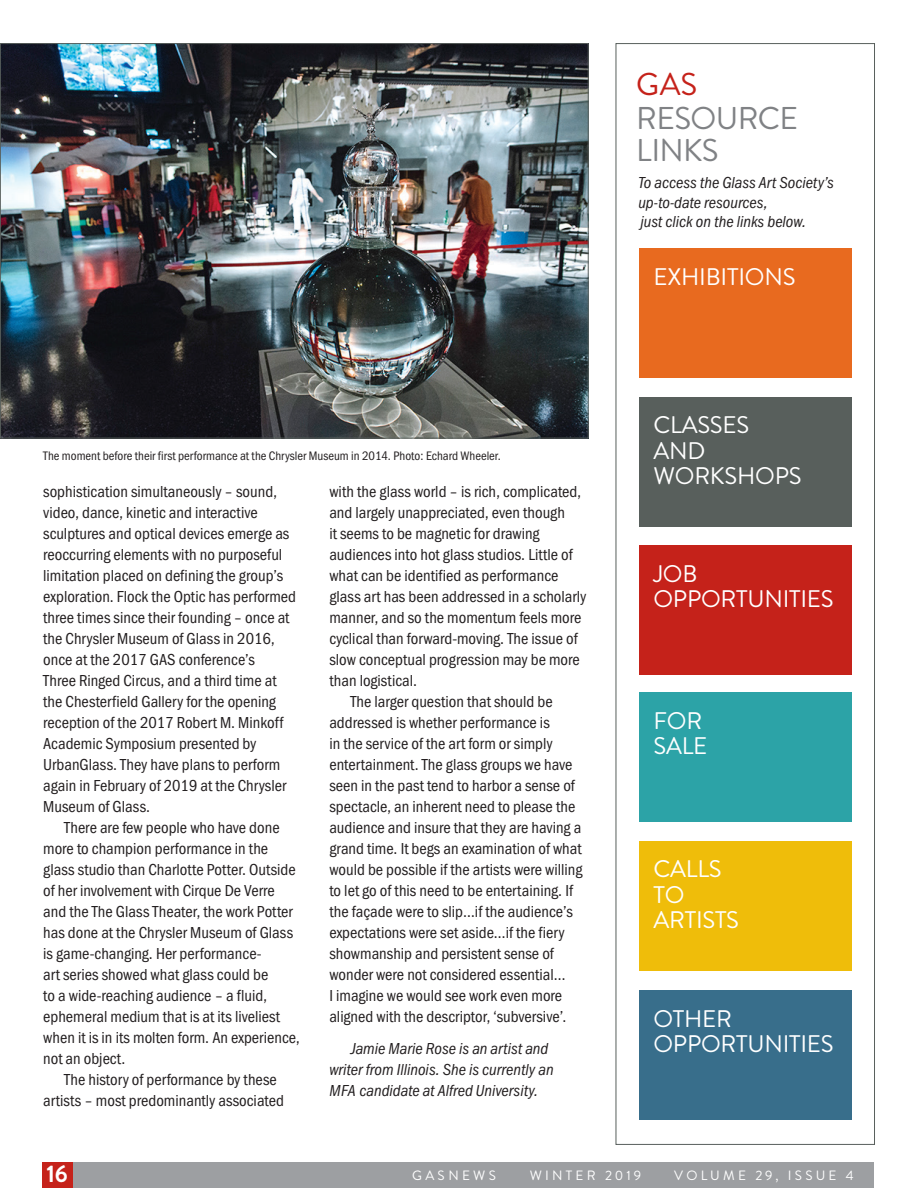
<style>
.page{position:relative;width:918px;height:1188px;background:#fff}
.page>*{position:absolute;margin:0;border:0;box-sizing:border-box;transform-origin:0 0}
.t1{font:31.5px/32.2px "Brandon Grotesque";letter-spacing:-.02em;color:#808285}
.t2{font:31.5px "Brandon Grotesque";color:#c5221a}
.t3{font:27px "Brandon Grotesque";letter-spacing:-.01em;color:#fff}
.t4{font:24px/25.5px "Brandon Grotesque";letter-spacing:-.01em;color:#fff}
.t5{font:700 24px "Brandon Grotesque";color:#fff}
.t6{font:16.5px/21px "Franklin Gothic URW Con Boo";color:#231f20}
.t7{font:16.5px/19.5px "Franklin Gothic URW Con Boo Ita";color:#231f20}
.t8{font:13.5px "Brandon Grotesque";letter-spacing:.235em;color:#fff}
.t9{font:12.75px "Franklin Gothic URW Con Boo";color:#231f20}
</style>
<div class="page">
<div style="left:42px;top:1162px;width:832px;height:26px;background:#9d9fa2"></div>
<div style="left:42px;top:1162px;width:30px;height:26px;background:#c5221a"></div>
<div style="left:639px;top:248px;width:213px;height:130px;background:#e86a1f"></div>
<div style="left:639px;top:397px;width:213px;height:129px;background:#585f5c"></div>
<div style="left:639px;top:545px;width:213px;height:130px;background:#c5221a"></div>
<div style="left:639px;top:990px;width:213px;height:130px;background:#386e8b"></div>
<div style="left:639px;top:841px;width:213px;height:130px;background:#efbd0a"></div>
<div style="left:639px;top:692px;width:213px;height:130px;background:#2ca3a7"></div>
<img style="left:2px;top:45px;width:585px;height:391px">
<h1 class="t2" style="left:636px;top:63px;width:63px">GAS</h1>
<h1 class="t1" style="left:636px;top:102px;width:164px">RESOURCE<br>LINKS</h1>
<p class="t7" style="left:638px;top:173px;width:197px">To access the Glass Art Society’s up-to-date resources,<br>just click on the links below.</p>
<p class="t9" style="left:43px;top:448px;width:459px">The moment before their first performance at the Chrysler Museum in 2014. Photo: Echard Wheeler.</p>
<p class="t6" style="left:43px;top:481px;width:254px">sophistication simultaneously – sound, video, dance, kinetic and interactive sculptures and optical devices emerge as reoccurring elements with no purposeful limitation placed on defining the group’s exploration. Flock the Optic has performed three times since their founding – once at the Chrysler Museum of Glass in 2016, once at the 2017 GAS conference’s<br>Three Ringed Circus, and a third time at the Chesterfield Gallery for the opening reception of the 2017 Robert M. Minkoff Academic Symposium presented by UrbanGlass. They have plans to perform again in February of 2019 at the Chrysler Museum of Glass.</p>
<p class="t6" style="left:43px;top:817px;width:258px;text-indent:21px">There are few people who have done more to champion performance in the glass studio than Charlotte Potter. Outside of her involvement with Cirque De Verre and the The Glass Theater, the work Potter has done at the Chrysler Museum of Glass is game-changing. Her performance-<br>art series showed what glass could be<br>to a wide-reaching audience – a fluid, ephemeral medium that is at its liveliest when it is in its molten form. An experience, not an object.</p>
<p class="t6" style="left:43px;top:1069px;width:242px;text-indent:21px">The history of performance by these artists – most predominantly associated</p>
<p class="t6" style="left:329px;top:481px;width:253px">with the glass world – is rich, complicated,</p>
<p class="t6" style="left:329px;top:502px;width:237px">and largely unappreciated, even though</p>
<p class="t6" style="left:329px;top:523px;width:212px">it seems to be magnetic for drawing</p>
<p class="t6" style="left:329px;top:544px;width:245px">audiences into hot glass studios. Little of</p>
<p class="t6" style="left:329px;top:565px;width:231px">what can be identified as performance</p>
<p class="t6" style="left:329px;top:586px;width:259px">glass art has been addressed in a scholarly</p>
<p class="t6" style="left:329px;top:607px;width:254px">manner, and so the momentum feels more</p>
<p class="t6" style="left:329px;top:628px;width:250px">cyclical than forward-moving. The issue of</p>
<p class="t6" style="left:329px;top:649px;width:252px">slow conceptual progression may be more</p>
<p class="t6" style="left:329px;top:670px;width:89px">than logistical.</p>
<p class="t6" style="left:350px;top:691px;width:204px">The larger question that should be</p>
<p class="t6" style="left:329px;top:712px;width:222px">addressed is whether performance is</p>
<p class="t6" style="left:329px;top:733px;width:225px">in the service of the art form or simply</p>
<p class="t6" style="left:329px;top:754px;width:245px">entertainment. The glass groups we have</p>
<p class="t6" style="left:329px;top:775px;width:247px">seen in the past tend to harbor a sense of</p>
<p class="t6" style="left:329px;top:796px;width:247px">spectacle, an inherent need to please the</p>
<p class="t6" style="left:329px;top:817px;width:253px">audience and insure that they are having a</p>
<p class="t6" style="left:329px;top:838px;width:254px">grand time. It begs an examination of what</p>
<p class="t6" style="left:329px;top:859px;width:255px">would be possible if the artists were willing</p>
<p class="t6" style="left:329px;top:880px;width:245px">to let go of this need to be entertaining. If</p>
<p class="t6" style="left:329px;top:901px;width:245px">the façade were to slip…if the audience’s</p>
<p class="t6" style="left:329px;top:922px;width:237px">expectations were set aside…if the fiery</p>
<p class="t6" style="left:329px;top:943px;width:226px">showmanship and persistent sense of</p>
<p class="t6" style="left:329px;top:964px;width:238px">wonder were not considered essential…</p>
<p class="t6" style="left:329px;top:985px;width:234px">I imagine we would see work even more</p>
<p class="t6" style="left:329px;top:1006px;width:238px">aligned with the descriptor, ‘subversive’.</p>
<p class="t7" style="left:329px;top:1038px;width:226px;line-height:21px;text-indent:21px">Jamie Marie Rose is an artist and writer from Illinois. She is currently an<br>MFA candidate at Alfred University.</p>
<h2 class="t3" style="left:652px;top:255px;width:109px">CLASSES</h2>
<h3 class="t4" style="left:653px;top:264px;width:143px">EXHIBITIONS</h3>
<h3 class="t4" style="left:653px;top:413px;width:150px">CLASSES<br>AND<br>WORKSHOPS</h3>
<h3 class="t4" style="left:653px;top:561px;width:182px">JOB<br>OPPORTUNITIES</h3>
<h3 class="t4" style="left:653px;top:708px;width:55px">FOR<br>SALE</h3>
<h3 class="t4" style="left:653px;top:857px;width:87px">CALLS<br>TO<br>ARTISTS</h3>
<h3 class="t4" style="left:653px;top:1006px;width:182px">OTHER<br>OPPORTUNITIES</h3>
<h3 class="t5" style="left:46px;top:1157px;width:23px">16</h3>
<p class="t8" style="left:412px;top:1166px;width:85px">GASNEWS</p>
<p class="t8" style="left:530px;top:1166px;width:113px">WINTER 2019</p>
<p class="t8" style="left:674px;top:1166px;width:181px">VOLUME 29, ISSUE 4</p>
</div>
